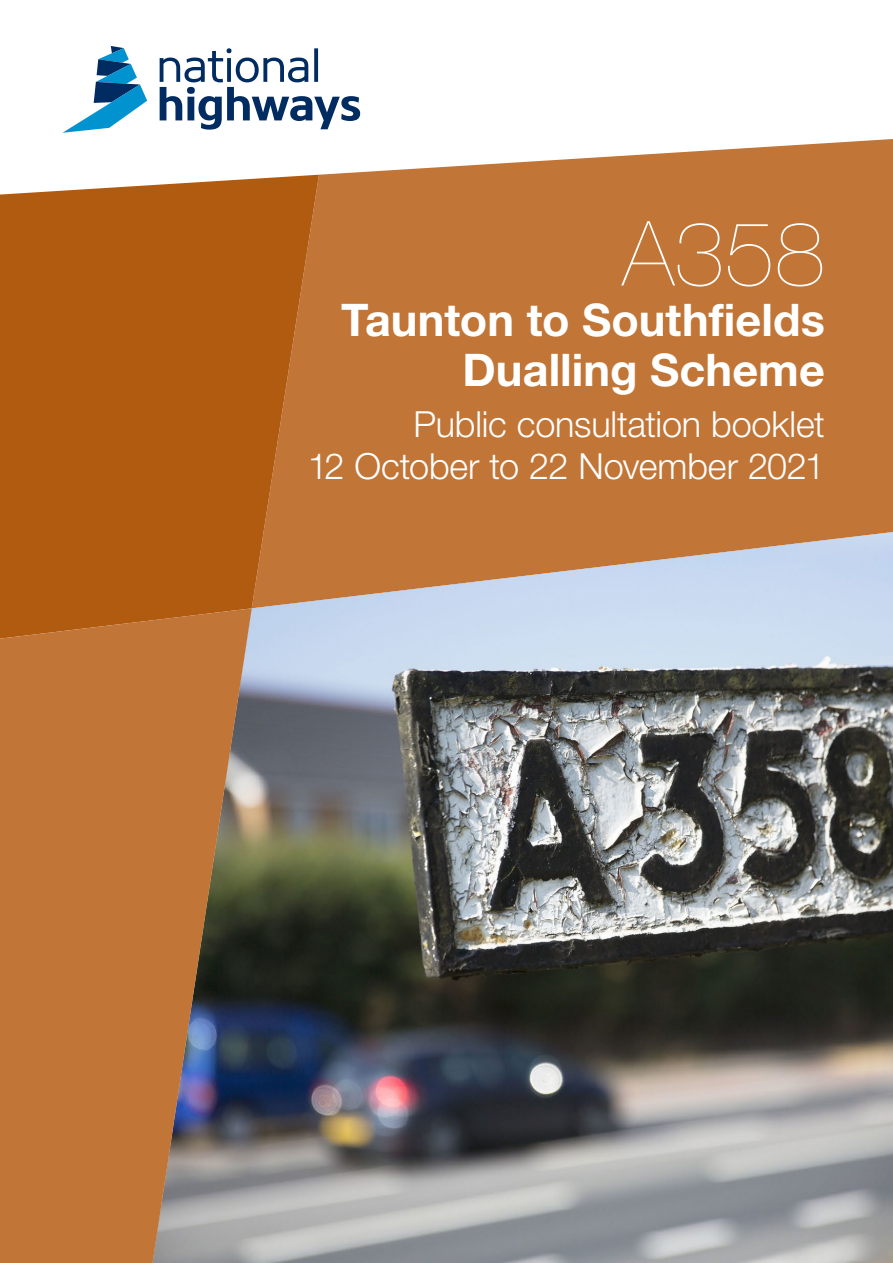
<style>
.page{position:relative;width:893px;height:1263px;background:#fff}
.page>*{position:absolute;margin:0;border:0;box-sizing:border-box;transform-origin:0 0}
.t1{font:200 90px "Helvetica Neue LT Pro";color:#fff}
.t2{font:700 45px/50.6px "Helvetica Neue LT Pro";color:#fff;text-align:right}
.t3{font:300 36px/42px "Helvetica Neue LT Pro";letter-spacing:-.005em;color:#fff;text-align:right}
</style>
<div class="page">
<div style="left:348px;top:251px;width:545px;height:279px;background:#c17536"></div>
<img style="left:252px;top:530px;width:641px;height:733px">
<svg style="left:0;top:251px;width:348px;height:497px;background:#b16728"></svg>
<svg style="left:0;top:608px;width:252px;height:655px;background:#af7241"></svg>
<svg style="left:0;top:58px;width:893px;height:193px"></svg>
<svg style="left:63px;top:46px;width:84px;height:87px"></svg>
<svg style="left:160px;top:48px;width:200px;height:82px"></svg>
<h1 class="t1" style="left:622px;top:201px;width:204px">A358</h1>
<p class="t2" style="left:341px;top:294px;width:485px">Taunton to Southfields<br>Dualling Scheme</p>
<p class="t3" style="left:308px;top:402px;width:519px">Public consultation booklet<br>12 October to 22 November 2021</p>
</div>
